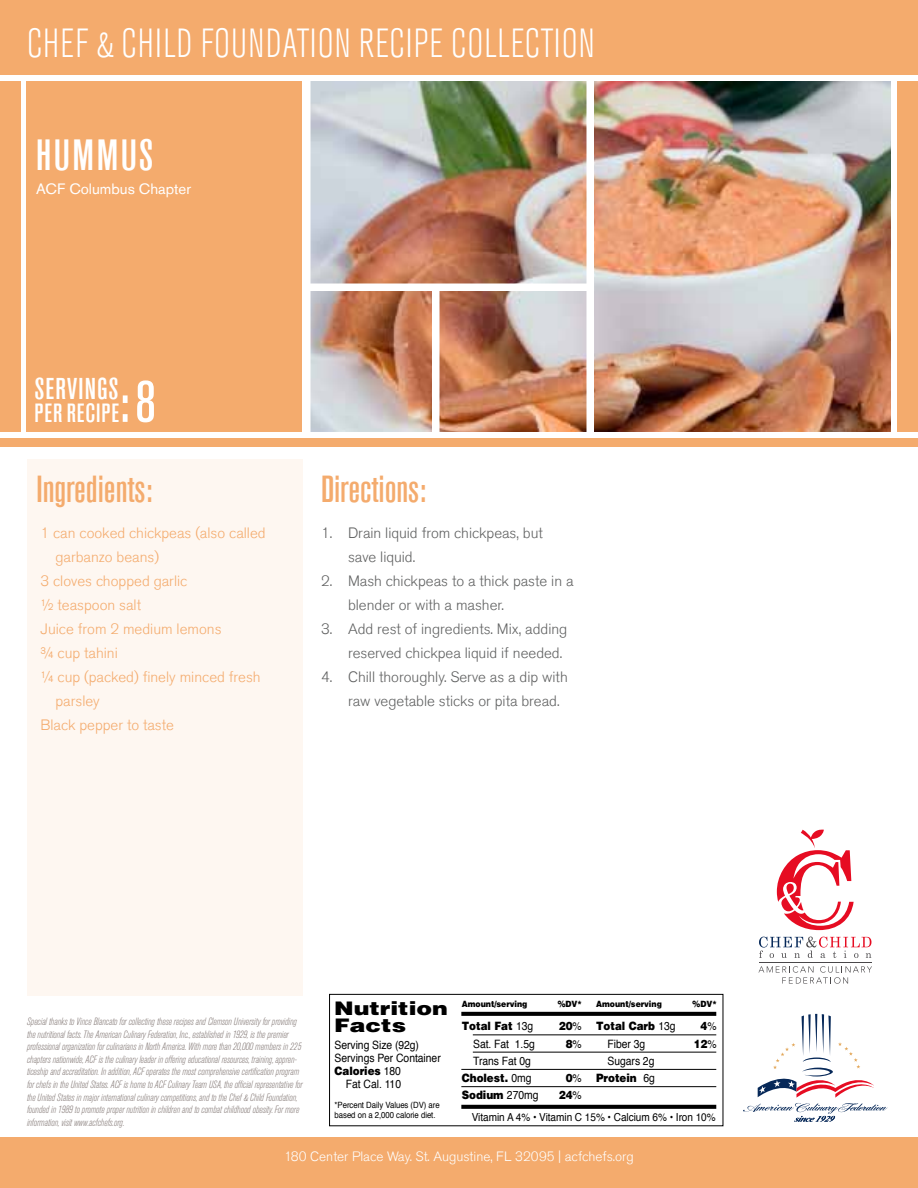
<style>
.page{position:relative;width:918px;height:1188px;background:#fff}
.page>*{position:absolute;margin:0;border:0;box-sizing:border-box;transform-origin:0 0}
.t1{font:500 condensed 58.5px "Akzidenz Grotesk Std";color:#fff}
.t2{font:500 condensed 43.5px "Akzidenz Grotesk Std";letter-spacing:.055em;color:#fff}
.t3{font:300 condensed 40.5px "Akzidenz Grotesk Std";letter-spacing:.025em;color:#fff}
.t4{font:500 condensed 37.5px "Akzidenz Grotesk Std";color:#f4ab6d}
.t5{font:500 condensed 30px "Akzidenz Grotesk Std";letter-spacing:.04em;color:#fff}
.t6{font:500 condensed 26.25px "Akzidenz Grotesk Std";letter-spacing:.04em;color:#fff}
.t7{font:900 18.75px/17.2px "Helvetica";color:#000;scale:1.26 1}
.t8{font:300 15px/24px "Akzidenz Grotesk Std";color:#5f6060}
.t9{font:300 15px "Akzidenz Grotesk Std";color:#f4ab6d}
.t10{font:15px "Akzidenz Grotesk Std";color:#fff}
.t11{font:300 13.5px "Akzidenz Grotesk Std";color:#fff}
.t12{font:11.55px/17.2px "Helvetica";letter-spacing:-.005em;color:#000;text-align:right;scale:.9 1}
.t13{font:900 11.55px "Helvetica";letter-spacing:-.005em;color:#000;scale:.9 1}
.t14{font:11.1px "Helvetica";letter-spacing:-.005em;color:#000;scale:.91 1}
.t15{font:italic 300 condensed 10.5px/12.6px "Akzidenz Grotesk Std";color:#837875}
.t16{font:8.7px/10.1px "Helvetica";letter-spacing:-.005em;color:#000;scale:.9 1}
.t17{font:900 8.7px "Helvetica";letter-spacing:-.005em;color:#000;scale:.9 1}
.s1{font-weight:400}
.s2{font-weight:900}
</style>
<div class="page">
<div style="left:0;top:0;width:918px;height:75px;background:#f4ab6d"></div>
<div style="left:0;top:438px;width:918px;height:9px;background:#f4ab6d"></div>
<div style="left:26px;top:81px;width:276px;height:351px;background:#f4ab6d"></div>
<div style="left:898px;top:81px;width:20px;height:351px;background:#f4ab6d"></div>
<div style="left:0;top:81px;width:21px;height:351px;background:#f4ab6d"></div>
<img style="left:310px;top:81px;width:581px;height:351px">
<svg style="left:743px;top:1014px;width:144px;height:108px"></svg>
<svg style="left:758px;top:966px;width:114px;height:18px"></svg>
<hr style="left:759px;top:962px;width:113px;height:1px;background:#4a484a">
<svg style="left:759px;top:937px;width:112px;height:21px"></svg>
<svg style="left:777px;top:830px;width:77px;height:100px"></svg>
<div style="left:27px;top:459px;width:276px;height:537px;background:#fef7f1"></div>
<div style="left:0;top:1137px;width:918px;height:51px;background:#f4ab6d"></div>
<div style="left:329px;top:994px;width:394px;height:132px;border:1px solid #000"></div>
<svg style="left:461px;top:1012px;width:255px;height:4px"></svg>
<hr style="left:473px;top:1035px;width:243px;height:1px;background:#000">
<hr style="left:473px;top:1052px;width:243px;height:1px;background:#000">
<hr style="left:461px;top:1069px;width:255px;height:1px;background:#000">
<hr style="left:461px;top:1086px;width:255px;height:1px;background:#000">
<svg style="left:461px;top:1105px;width:255px;height:4px"></svg>
<h3 class="t3" style="left:27px;top:22px;width:569px">CHEF &amp; CHILD FOUNDATION RECIPE COLLECTION</h3>
<h2 class="t2" style="left:36px;top:130px;width:119px">HUMMUS</h2>
<h3 class="t10" style="left:36px;top:180px;width:157px">ACF Columbus Chapter</h3>
<h3 class="t5" style="left:34px;top:372px;width:86px">SERVINGS</h3>
<h3 class="t6" style="left:34px;top:398px;width:86px">PER RECIPE</h3>
<h1 class="t1" style="left:118px;top:369px;width:39px">:8</h1>
<h3 class="t4" style="left:37px;top:467px;width:117px">Ingredients:</h3>
<h3 class="t9" style="left:40px;top:524px;width:227px">1 can cooked chickpeas (also called</h3>
<h3 class="t9" style="left:56px;top:548px;width:105px">garbanzo beans)</h3>
<h3 class="t9" style="left:40px;top:572px;width:148px">3 cloves chopped garlic</h3>
<h3 class="t9" style="left:40px;top:596px;width:102px">½ teaspoon salt</h3>
<h3 class="t9" style="left:40px;top:620px;width:183px">Juice from 2 medium lemons</h3>
<h3 class="t9" style="left:40px;top:644px;width:79px">¾ cup tahini</h3>
<h3 class="t9" style="left:40px;top:668px;width:222px">¼ cup (packed) finely minced fresh</h3>
<h3 class="t9" style="left:56px;top:692px;width:46px">parsley</h3>
<h3 class="t9" style="left:40px;top:716px;width:135px">Black pepper to taste</h3>
<h3 class="t4" style="left:321px;top:467px;width:107px">Directions:</h3>
<h3 class="t8" style="left:348px;top:521px;width:196px;text-indent:-27px">1. Drain liquid from chickpeas, but save liquid.</h3>
<h3 class="t8" style="left:348px;top:569px;width:227px;text-indent:-27px">2. Mash chickpeas to a thick paste in a blender or with a masher.</h3>
<h3 class="t8" style="left:348px;top:617px;width:221px;text-indent:-27px">3. Add rest of ingredients. Mix, adding reserved chickpea liquid if needed.</h3>
<h3 class="t8" style="left:348px;top:665px;width:221px;text-indent:-27px">4. Chill thoroughly. Serve as a dip with raw vegetable sticks or pita bread.</h3>
<p class="t15" style="left:27px;top:1015px;width:277px">Special thanks to Vince Blancato for collecting these recipes and Clemson University for providing the nutritional facts. The American Culinary Federation, Inc., established in 1929, is the premier professional organization for culinarians in North America. With more than 20,000 members in 225 chapters nationwide, ACF is the culinary leader in offering educational resources, training, appren&shy;ticeship and accreditation. In addition, ACF operates the most comprehensive certification program for chefs in the United States. ACF is home to ACF Culinary Team USA, the official representative for the United States in major international culinary competitions, and to the Chef &amp; Child Foundation, founded in 1989 to promote proper nutrition in children and to combat childhood obesity. For more information, visit www.acfchefs.org.</p>
<p class="t17" style="left:462px;top:998px;width:74px">Amount/serving</p>
<p class="t17" style="left:558px;top:998px;width:28px">%DV*</p>
<p class="t13" style="left:462px;top:1019px;width:81px">Total Fat <span class="s1">13g</span></p>
<p class="t13" style="left:559px;top:1019px;width:27px">20<span class="s1">%</span></p>
<p class="t12" style="left:473px;top:1035px;width:70px">Sat. Fat 1.5g</p>
<p class="t13" style="left:566px;top:1036px;width:19px">8<span class="s1">%</span></p>
<p class="t12" style="left:462px;top:1052px;width:79px">Trans Fat 0g<br><span class="s2">Cholest.</span> 0mg</p>
<p class="t17" style="left:596px;top:998px;width:74px">Amount/serving</p>
<p class="t17" style="left:693px;top:998px;width:28px">%DV*</p>
<p class="t13" style="left:596px;top:1019px;width:90px">Total Carb <span class="s1">13g</span></p>
<p class="t13" style="left:701px;top:1019px;width:19px">4<span class="s1">%</span></p>
<p class="t12" style="left:608px;top:1035px;width:43px">Fiber 3g</p>
<p class="t13" style="left:694px;top:1036px;width:27px">12<span class="s1">%</span></p>
<p class="t12" style="left:596px;top:1052px;width:67px">Sugars 2g<br><span class="s2">Protein</span> 6g</p>
<h3 class="t7" style="left:334px;top:999px;width:92px">Nutrition<br>Facts</h3>
<p class="t12" style="left:335px;top:1037px;width:95px">Serving Size (92g)</p>
<p class="t12" style="left:335px;top:1050px;width:120px">Servings Per Container</p>
<p class="t13" style="left:335px;top:1064px;width:75px">Calories <span class="s1">180</span></p>
<p class="t12" style="left:346px;top:1076px;width:63px">Fat Cal. 110</p>
<p class="t16" style="left:335px;top:1101px;width:118px">*Percent Daily Values (DV) are based on a 2,000 calorie diet.</p>
<p class="t14" style="left:472px;top:1108px;width:270px">Vitamin A 4% • Vitamin C 15% • Calcium 6% • Iron 10%</p>
<p class="t13" style="left:566px;top:1070px;width:19px">0<span class="s1">%</span></p>
<p class="t13" style="left:462px;top:1088px;width:87px">Sodium <span class="s1">270mg</span></p>
<p class="t13" style="left:559px;top:1088px;width:27px">24<span class="s1">%</span></p>
<p class="t11" style="left:284px;top:1149px;width:351px">180 Center Place Way. St. Augustine, FL 32095 | acfchefs.org</p>
</div>
